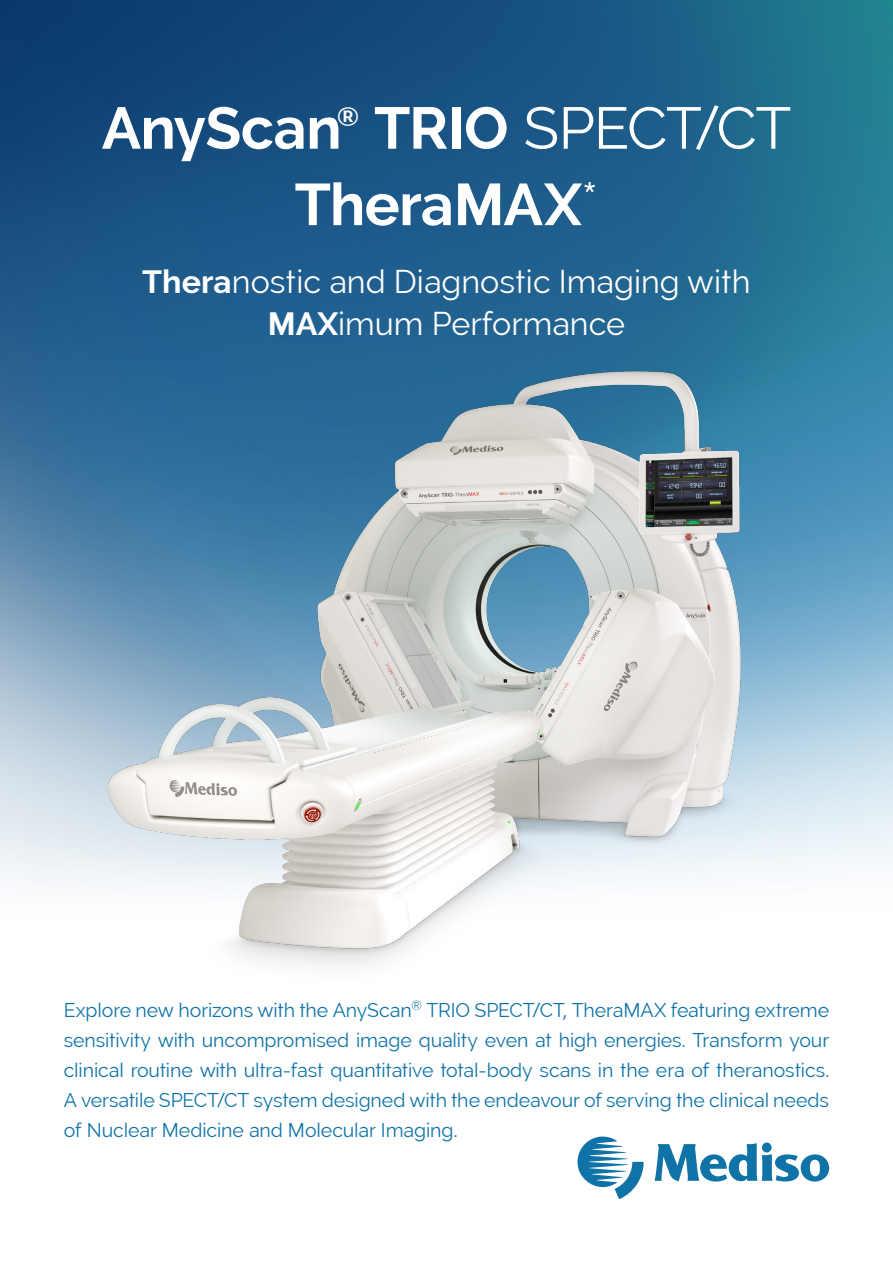
<style>
.page{position:relative;width:893px;height:1263px;background:#fff}
.page>*{position:absolute;margin:0;border:0;box-sizing:border-box;transform-origin:0 0}
.t1{font:700 58.65px "Raleway Mediso";letter-spacing:-.01em;color:#fff}
.t2{font:32.25px "Raleway Mediso";color:#fff}
.t3{font:19.5px/30px "Raleway Mediso";letter-spacing:-.005em;color:#1073a7;text-align:justify}
.s1{font-weight:400}
.s2{font-weight:400;font-size:54.3px}
.s3{font-weight:700}
</style>
<div class="page">
<img style="left:0;top:0;width:893px;height:1200px">
<svg style="left:655px;top:1143px;width:174px;height:39px"></svg>
<svg style="left:577px;top:1136px;width:67px;height:63px"></svg>
<img style="left:17px;top:358px;width:835px;height:629px">
<p class="t1" style="left:102px;top:94px;width:691px">AnyScan<sup>®</sup> TRIO <span class="s1">SPECT/CT</span></p>
<p class="t1" style="left:295px;top:170px;width:305px">TheraMAX<span class="s2">*</span></p>
<p class="t2" style="left:142px;top:262px;width:610px"><span class="s3">Thera</span>nostic and Diagnostic Imaging with</p>
<p class="t2" style="left:268px;top:305px;width:359px"><span class="s3">MAX</span>imum Performance</p>
<p class="t3" style="left:64px;top:994px;width:767px">Explore new horizons with the AnyScan® TRIO SPECT/CT, TheraMAX featuring extreme sensitivity with uncompromised image quality even at high energies. Transform your clinical routine with ultra-fast quantitative total-body scans in the era of theranostics.<br>A versatile SPECT/CT system designed with the endeavour of serving the clinical needs of Nuclear Medicine and Molecular Imaging.</p>
</div>
